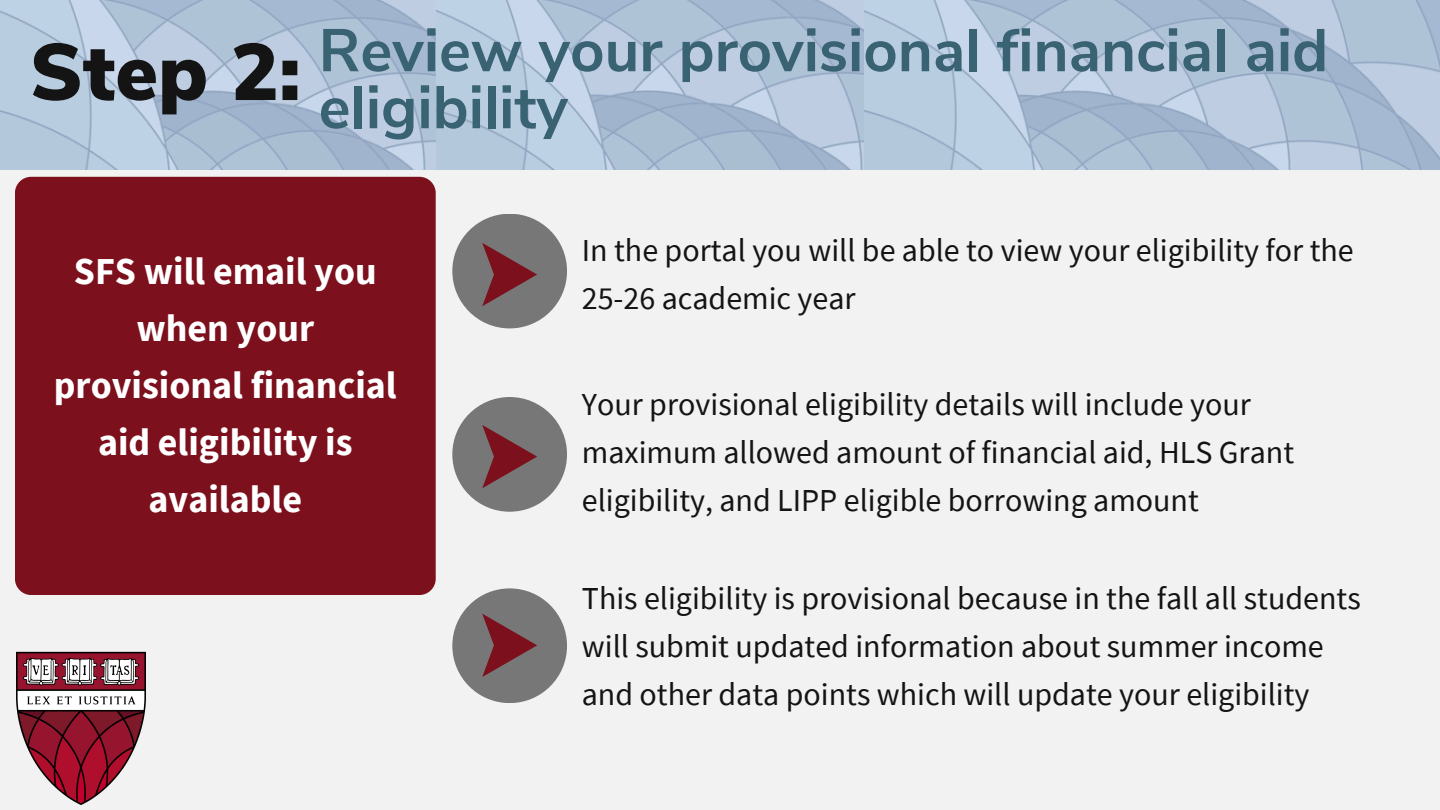
<style>
.page{position:relative;width:1440px;height:810px;background:#f2f2f2}
.page>*{position:absolute;margin:0;border:0;box-sizing:border-box;transform-origin:0 0}
.t1{font:900 80px "Nunito Sans";color:#141414}
.t2{font:700 60px/57px "Nunito Sans";color:#396272}
.t3{font:700 38px/57px "Source Sans Pro";color:#fff;text-align:center}
.t4{font:32px/48px "Source Sans Pro";color:#141414}
</style>
<div class="page">
<div style="left:452px;top:588px;width:115px;height:115px;background:#777;border-radius:50%"></div>
<div style="left:452px;top:397px;width:115px;height:115px;background:#777;border-radius:50%"></div>
<div style="left:452px;top:214px;width:115px;height:114px;background:#777;border-radius:50%"></div>
<img style="left:0;top:0;width:669px;height:170px">
<img style="left:436px;top:0;width:428px;height:169px">
<img style="left:864px;top:0;width:576px;height:170px">
<div style="left:15px;top:177px;width:421px;height:418px;background:#7c101c;border-radius:16px"></div>
<svg style="left:482px;top:243px;width:55px;height:63px"></svg>
<svg style="left:482px;top:425px;width:55px;height:63px"></svg>
<svg style="left:482px;top:614px;width:55px;height:63px"></svg>
<img style="left:16px;top:651px;width:130px;height:154px">
<p class="t1" style="left:30px;top:19px;width:273px">Step 2:</p>
<h1 class="t2" style="left:319px;top:23px;width:1011px">Review your provisional financial aid eligibility</h1>
<p class="t3" style="left:54px;top:242px;width:344px">SFS will email you when your provisional financial aid eligibility is available</p>
<h3 class="t4" style="left:582px;top:226px;width:774px">In the portal you will be able to view your eligibility for the<br>25-26 academic year</h3>
<h2 class="t4" style="left:582px;top:379px;width:714px">Your provisional eligibility details will include your maximum allowed amount of financial aid, HLS Grant eligibility, and LIPP eligible borrowing amount</h2>
<p class="t4" style="left:582px;top:573px;width:780px">This eligibility is provisional because in the fall all students will submit updated information about summer income and other data points which will update your eligibility</p>
</div>
